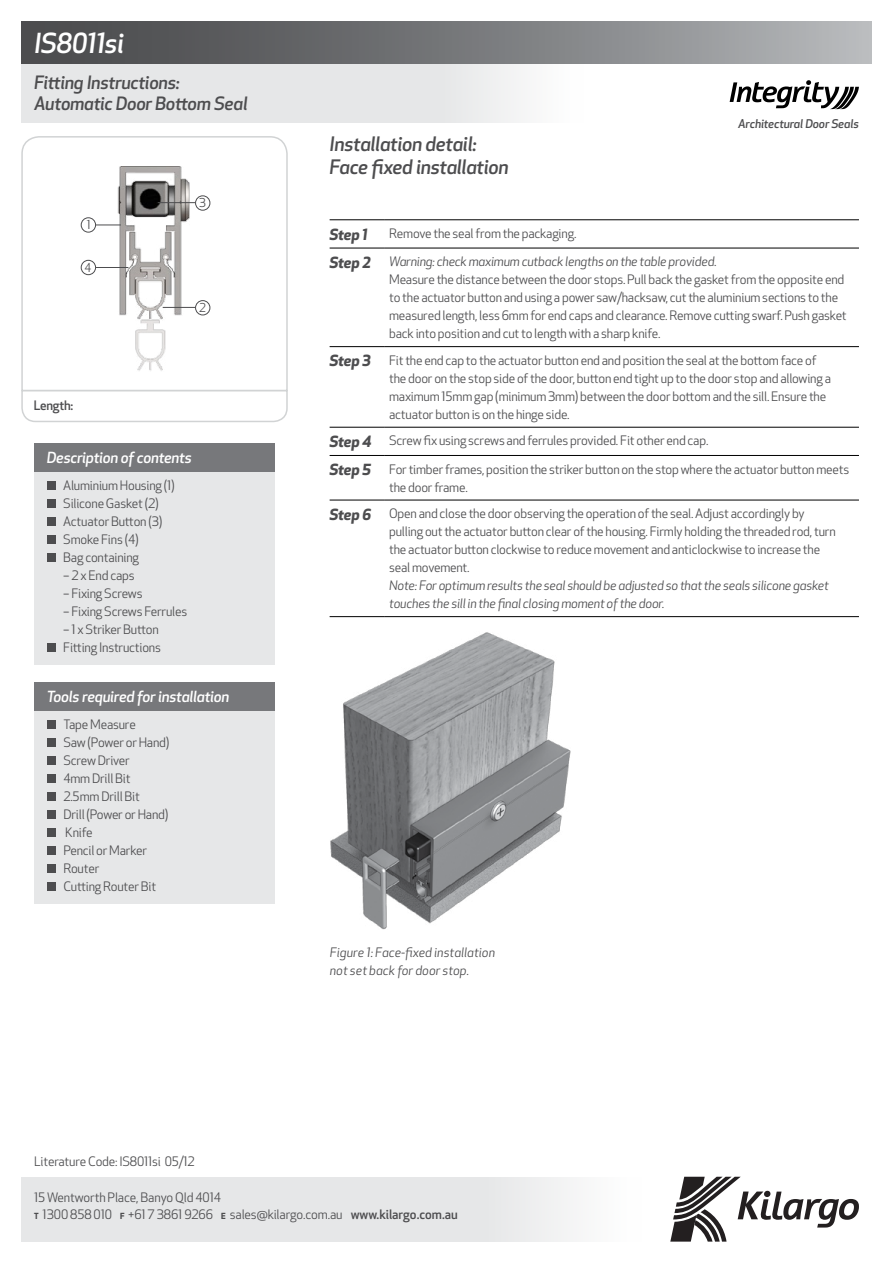
<style>
.page{position:relative;width:893px;height:1263px;background:#fff}
.page>*{position:absolute;margin:0;border:0;box-sizing:border-box;transform-origin:0 0}
.t1{font:italic 500 27px "Apex New";letter-spacing:-.015em;color:#fff}
.t2{font:italic 500 19.5px/22.5px "Apex New";letter-spacing:-.015em;color:#4d4d4f}
.t3{font:italic 500 18px/21px "Apex New";letter-spacing:-.015em;color:#4d4d4f}
.t4{font:italic 500 15px "Apex New";letter-spacing:-.015em;color:#fff}
.t5{font:italic 700 15px "Apex New";color:#4d4d4f}
.t6{font:12.75px/18px "Apex New";letter-spacing:-.015em;color:#4d4d4f}
.t7{font:italic 12.75px/18px "Apex New";letter-spacing:-.015em;color:#4d4d4f}
.t8{font:500 12.75px "Apex New";letter-spacing:-.015em;color:#4d4d4f}
.t9{font:12px "Apex New";color:#4d4d4f}
.t10{font:italic 500 11.7px "Apex New";letter-spacing:-.01em;color:#4d4d4f}
.s1{font-weight:700;font-style:italic;font-size:15px}
.s2{font-style:italic}
.s3{font-weight:700;font-size:8.25px}
.s4{font-weight:500}
</style>
<div class="page">
<div style="left:21px;top:64px;width:563px;height:59px;background:#e6e7e8"></div>
<div style="left:21px;top:21px;width:851px;height:43px;background:linear-gradient(to right,#414143,#b2b4b7)"></div>
<div style="left:21px;top:1177px;width:621px;height:64px;background:#e6e7e8"></div>
<svg style="left:670px;top:1177px;width:189px;height:64px"></svg>
<svg style="left:730px;top:80px;width:129px;height:29px"></svg>
<svg style="left:21px;top:136px;width:267px;height:253px"></svg>
<svg style="left:21px;top:389px;width:267px;height:34px"></svg>
<div style="left:195px;top:300px;width:15px;height:15px;border:1px solid #4d4d4f;border-radius:50%"></div>
<div style="left:195px;top:195px;width:15px;height:16px;border:1px solid #4d4d4f;border-radius:50%"></div>
<div style="left:81px;top:217px;width:15px;height:15px;border:1px solid #4d4d4f;border-radius:50%"></div>
<div style="left:81px;top:260px;width:15px;height:15px;border:1px solid #4d4d4f;border-radius:50%"></div>
<svg style="left:96px;top:225px;width:25px;height:1px"></svg>
<hr style="left:96px;top:267px;width:32px;height:1px;background:#4d4d4f">
<hr style="left:163px;top:307px;width:32px;height:1px;background:#4d4d4f">
<hr style="left:158px;top:202px;width:37px;height:1px;background:#4d4d4f">
<hr style="left:330px;top:220px;width:55px;height:1px;background:#000">
<hr style="left:385px;top:220px;width:474px;height:1px;background:#000">
<hr style="left:330px;top:248px;width:55px;height:1px;background:#000">
<hr style="left:385px;top:248px;width:474px;height:1px;background:#000">
<hr style="left:330px;top:346px;width:55px;height:1px;background:#000">
<hr style="left:385px;top:346px;width:474px;height:1px;background:#000">
<hr style="left:330px;top:427px;width:55px;height:1px;background:#000">
<hr style="left:385px;top:427px;width:474px;height:1px;background:#000">
<hr style="left:330px;top:455px;width:55px;height:1px;background:#000">
<hr style="left:385px;top:455px;width:474px;height:1px;background:#000">
<hr style="left:330px;top:500px;width:55px;height:1px;background:#000">
<hr style="left:385px;top:500px;width:474px;height:1px;background:#000">
<hr style="left:330px;top:616px;width:55px;height:1px;background:#000">
<hr style="left:385px;top:616px;width:474px;height:1px;background:#000">
<div style="left:34px;top:443px;width:241px;height:29px;background:#77787b"></div>
<div style="left:34px;top:472px;width:241px;height:193px;background:#e6e7e8"></div>
<div style="left:47px;top:481px;width:8px;height:9px;background:#4d4d4f"></div>
<div style="left:47px;top:499px;width:8px;height:9px;background:#4d4d4f"></div>
<div style="left:47px;top:517px;width:8px;height:9px;background:#4d4d4f"></div>
<div style="left:47px;top:535px;width:8px;height:9px;background:#4d4d4f"></div>
<div style="left:47px;top:553px;width:8px;height:9px;background:#4d4d4f"></div>
<div style="left:47px;top:643px;width:8px;height:9px;background:#4d4d4f"></div>
<div style="left:34px;top:683px;width:241px;height:28px;background:#77787b"></div>
<div style="left:34px;top:711px;width:241px;height:193px;background:#e6e7e8"></div>
<div style="left:47px;top:720px;width:8px;height:9px;background:#4d4d4f"></div>
<div style="left:47px;top:738px;width:8px;height:9px;background:#4d4d4f"></div>
<div style="left:47px;top:756px;width:8px;height:9px;background:#4d4d4f"></div>
<div style="left:47px;top:774px;width:8px;height:9px;background:#4d4d4f"></div>
<div style="left:47px;top:792px;width:8px;height:9px;background:#4d4d4f"></div>
<div style="left:47px;top:810px;width:8px;height:9px;background:#4d4d4f"></div>
<div style="left:47px;top:828px;width:8px;height:9px;background:#4d4d4f"></div>
<div style="left:47px;top:846px;width:8px;height:9px;background:#4d4d4f"></div>
<div style="left:47px;top:864px;width:8px;height:9px;background:#4d4d4f"></div>
<div style="left:47px;top:882px;width:8px;height:9px;background:#4d4d4f"></div>
<img style="left:330px;top:632px;width:241px;height:297px">
<h1 class="t1" style="left:34px;top:25px;width:92px">IS8011si</h1>
<h3 class="t3" style="left:34px;top:72px;width:215px">Fitting Instructions:<br>Automatic Door Bottom Seal</h3>
<p class="t9" style="left:87px;top:217px;width:5px">1</p>
<p class="t9" style="left:85px;top:260px;width:8px">4</p>
<p class="t8" style="left:34px;top:396px;width:41px">Length:</p>
<p class="t9" style="left:199px;top:195px;width:8px">3</p>
<p class="t9" style="left:199px;top:300px;width:8px">2</p>
<p class="t4" style="left:47px;top:448px;width:146px">Description of contents</p>
<p class="t6" style="left:63px;top:476px;width:113px">Aluminium Housing (1)<br>Silicone Gasket (2)<br>Actuator Button (3)<br>Smoke Fins (4)<br>Bag containing</p>
<p class="t6" style="left:63px;top:566px;width:73px">– 2 x End caps</p>
<p class="t6" style="left:63px;top:584px;width:81px">– Fixing Screws</p>
<p class="t6" style="left:63px;top:602px;width:126px">– Fixing Screws Ferrules</p>
<p class="t6" style="left:63px;top:620px;width:99px">– 1 x Striker Button<br>Fitting Instructions</p>
<p class="t4" style="left:47px;top:687px;width:184px">Tools required for installation</p>
<p class="t6" style="left:63px;top:715px;width:108px">Tape Measure<br>Saw (Power or Hand)<br>Screw Driver<br>4mm Drill Bit<br>2.5mm Drill Bit<br>Drill (Power or Hand)<br>Knife<br>Pencil or Marker<br>Router<br>Cutting Router Bit</p>
<p class="t6" style="left:34px;top:1152px;width:162px">Literature Code: IS8011si 05/12</p>
<h2 class="t2" style="left:330px;top:133px;width:181px">Installation detail:<br>Face fixed installation</h2>
<p class="t10" style="left:738px;top:116px;width:122px">Architectural Door Seals</p>
<p class="t5" style="left:330px;top:223px;width:39px">Step 1</p>
<p class="t6" style="left:389px;top:224px;width:189px">Remove the seal from the packaging.</p>
<p class="t6" style="left:389px;top:252px;width:459px;text-indent:-60px"><span class="s1">Step 2</span> <span class="s2">Warning: check maximum cutback lengths on the table provided.<br></span>Measure the distance between the door stops. Pull back the gasket from the opposite end to the actuator button and using a power saw/hacksaw, cut the aluminium sections to the measured length, less 6mm for end caps and clearance. Remove cutting swarf. Push gasket back into position and cut to length with a sharp knife.</p>
<p class="t6" style="left:389px;top:351px;width:443px;text-indent:-60px"><span class="s1">Step 3</span> Fit the end cap to the actuator button end and position the seal at the bottom face of the door on the stop side of the door, button end tight up to the door stop and allowing a maximum 15mm gap (minimum 3mm) between the door bottom and the sill. Ensure the actuator button is on the hinge side.</p>
<p class="t6" style="left:330px;top:432px;width:380px"><span class="s1">Step 4</span> Screw fix using screws and ferrules provided. Fit other end cap.</p>
<p class="t6" style="left:389px;top:460px;width:462px;text-indent:-60px"><span class="s1">Step 5</span> For timber frames, position the striker button on the stop where the actuator button meets the door frame.</p>
<p class="t6" style="left:389px;top:504px;width:448px;text-indent:-60px"><span class="s1">Step 6</span> Open and close the door observing the operation of the seal. Adjust accordingly by pulling out the actuator button clear of the housing. Firmly holding the threaded rod, turn the actuator button clockwise to reduce movement and anticlockwise to increase the seal movement.</p>
<p class="t7" style="left:389px;top:576px;width:441px">Note: For optimum results the seal should be adjusted so that the seals silicone gasket touches the sill in the final closing moment of the door.</p>
<p class="t7" style="left:330px;top:943px;width:167px">Figure 1: Face-fixed installation not set back for door stop.</p>
<p class="t6" style="left:34px;top:1188px;width:425px">15 Wentworth Place, Banyo Qld 4014<br><span class="s3">T</span> 1300 858 010 <span class="s3">F</span> +61 7 3861 9266 <span class="s3">E</span> sales@kilargo.com.au <span class="s4">www.kilargo.com.au</span></p>
</div>
